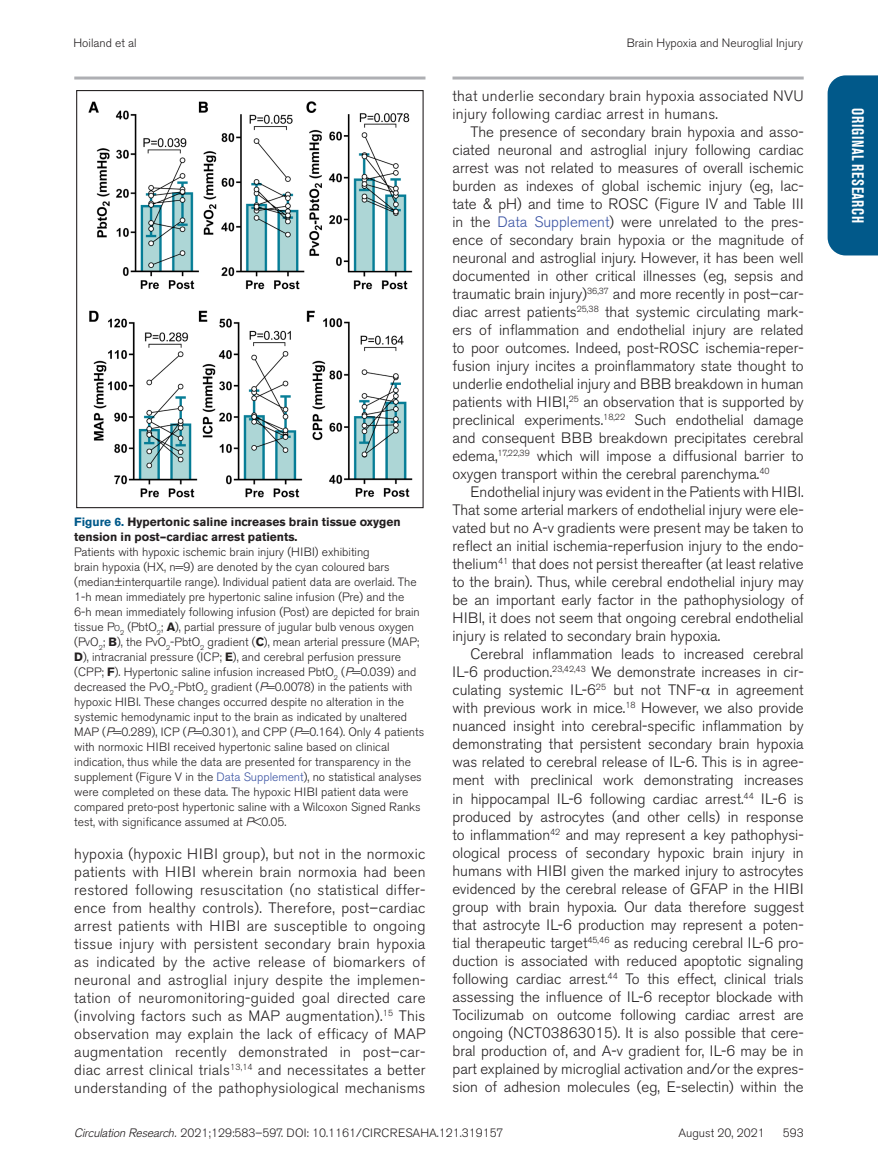
<style>
.page{position:relative;width:878px;height:1175px;background:#fff}
.page>*{position:absolute;margin:0;border:0;box-sizing:border-box;transform-origin:0 0}
.t1{font:700 condensed 16.5px "Akzidenz Grotesk BE";color:#fff;scale:.9 1}
.t2{font:300 15px/18px "Akzidenz Grotesk BE";color:#231f20;text-align:justify}
.t3{font:300 15px/18px "Akzidenz Grotesk BE";letter-spacing:.02em;color:#231f20}
.t4{font:300 12px/15px "Akzidenz Grotesk BE";color:#231f20}
.t5{font:700 12px/15px "Akzidenz Grotesk BE";color:#231f20}
.s1{color:#01598a}
.s2{font-size:8.4px}
.s3{font-weight:700}
.s4{font-family:"Akzidenz Grotesk";font-style:italic}
.s5{color:#3a53a3}
.s6{font-family:"Gandhari Unicode";font-weight:400}
</style>
<div class="page">
<div style="left:827px;top:75px;width:51px;height:180px;background:#01598a"></div>
<svg style="left:74px;top:76px;width:351px;height:4px"></svg>
<svg style="left:452px;top:76px;width:351px;height:4px"></svg>
<svg style="left:76px;top:90px;width:348px;height:419px"></svg>
<p class="t4" style="left:74px;top:36px;width:65px">Hoiland et al</p>
<p class="t4" style="left:626px;top:36px;width:178px">Brain Hypoxia and Neuroglial Injury</p>
<p class="t5" style="left:74px;top:514px;width:328px"><span class="s1">Figure 6.</span> Hypertonic saline increases brain tissue oxygen tension in post–cardiac arrest patients.</p>
<p class="t4" style="left:74px;top:545px;width:351px">Patients with hypoxic ischemic brain injury (HIBI) exhibiting<br>brain hypoxia (HX, n=9) are denoted by the cyan coloured bars (median±interquartile range). Individual patient data are overlaid. The 1-h mean immediately pre hypertonic saline infusion (Pre) and the 6-h mean immediately following infusion (Post) are depicted for brain tissue P<span class="s2">o</span><sub>2</sub> (PbtO<sub>2</sub>; <span class="s3">A</span>), partial pressure of jugular bulb venous oxygen (PvO<sub>2</sub>; <span class="s3">B</span>), the PvO<sub>2</sub>-PbtO<sub>2</sub> gradient (<span class="s3">C</span>), mean arterial pressure (MAP; <span class="s3">D</span>), intracranial pressure (ICP; <span class="s3">E</span>), and cerebral perfusion pressure (CPP; <span class="s3">F</span>). Hypertonic saline infusion increased PbtO<sub>2</sub> (<span class="s4">P</span>=0.039) and decreased the PvO<sub>2</sub>-PbtO<sub>2</sub> gradient (<span class="s4">P</span>=0.0078) in the patients with hypoxic HIBI. These changes occurred despite no alteration in the systemic hemodynamic input to the brain as indicated by unaltered MAP (<span class="s4">P</span>=0.289), ICP (<span class="s4">P</span>=0.301), and CPP (<span class="s4">P</span>=0.164). Only 4 patients with normoxic HIBI received hypertonic saline based on clinical indication, thus while the data are presented for transparency in the supplement (Figure V in the <span class="s5">Data Supplement</span>), no statistical analyses were completed on these data. The hypoxic HIBI patient data were compared preto-post hypertonic saline with a Wilcoxon Signed Ranks test, with significance assumed at <span class="s4">P</span>&lt;0.05.</p>
<p class="t2" style="left:74px;top:844px;width:353px">hypoxia (hypoxic HIBI group), but not in the normoxic patients with HIBI wherein brain normoxia had been restored following resuscitation (no statistical differ&shy;ence from healthy controls). Therefore, post–cardiac arrest patients with HIBI are susceptible to ongoing tissue injury with persistent secondary brain hypoxia as indicated by the active release of biomarkers of neuronal and astroglial injury despite the implemen&shy;tation of neuromonitoring-guided goal directed care (involving factors such as MAP augmentation).<sup>15</sup> This observation may explain the lack of efficacy of MAP augmentation recently demonstrated in post–car&shy;diac arrest clinical trials<sup>13,14</sup> and necessitates a better understanding of the pathophysiological mechanisms</p>
<p class="t3" style="left:452px;top:87px;width:353px">that underlie secondary brain hypoxia associated NVU injury following cardiac arrest in humans.</p>
<p class="t2" style="left:452px;top:123px;width:353px;text-indent:18px">The presence of secondary brain hypoxia and asso&shy;ciated neuronal and astroglial injury following cardiac arrest was not related to measures of overall ischemic burden as indexes of global ischemic injury (eg, lac&shy;tate &amp; pH) and time to ROSC (Figure IV and Table III in the <span class="s5">Data Supplement</span>) were unrelated to the pres&shy;ence of secondary brain hypoxia or the magnitude of neuronal and astroglial injury. However, it has been well documented in other critical illnesses (eg, sepsis and traumatic brain injury)<sup>36,37</sup> and more recently in post–car&shy;diac arrest patients<sup>25,38</sup> that systemic circulating mark&shy;ers of inflammation and endothelial injury are related to poor outcomes. Indeed, post-ROSC ischemia-reper&shy;fusion injury incites a proinflammatory state thought to underlie endothelial injury and BBB breakdown in human patients with HIBI,<sup>25</sup> an observation that is supported by preclinical experiments.<sup>18,22</sup> Such endothelial damage and consequent BBB breakdown precipitates cerebral edema,<sup>17,22,39</sup> which will impose a diffusional barrier to oxygen transport within the cerebral parenchyma.<sup>40</sup></p>
<p class="t2" style="left:452px;top:483px;width:353px;text-indent:18px">Endothelial injury was evident in the Patients with HIBI.<br>That some arterial markers of endothelial injury were ele&shy;vated but no A-v gradients were present may be taken to reflect an initial ischemia-reperfusion injury to the endo&shy;thelium<sup>41</sup> that does not persist thereafter (at least relative to the brain). Thus, while cerebral endothelial injury may be an important early factor in the pathophysiology of HIBI, it does not seem that ongoing cerebral endothelial injury is related to secondary brain hypoxia.</p>
<p class="t2" style="left:452px;top:645px;width:353px;text-indent:18px">Cerebral inflammation leads to increased cerebral IL-6 production.<sup>23,42,43</sup> We demonstrate increases in cir&shy;culating systemic IL-6<sup>25</sup> but not TNF-<span class="s6">α</span> in agreement with previous work in mice.<sup>18</sup> However, we also provide nuanced insight into cerebral-specific inflammation by demonstrating that persistent secondary brain hypoxia was related to cerebral release of IL-6. This is in agree&shy;ment with preclinical work demonstrating increases in hippocampal IL-6 following cardiac arrest.<sup>44</sup> IL-6 is produced by astrocytes (and other cells) in response to inflammation<sup>42</sup> and may represent a key pathophysi&shy;ological process of secondary hypoxic brain injury in humans with HIBI given the marked injury to astrocytes evidenced by the cerebral release of GFAP in the HIBI group with brain hypoxia. Our data therefore suggest that astrocyte IL-6 production may represent a poten&shy;tial therapeutic target<sup>45,46</sup> as reducing cerebral IL-6 pro&shy;duction is associated with reduced apoptotic signaling following cardiac arrest.<sup>44</sup> To this effect, clinical trials assessing the influence of IL-6 receptor blockade with Tocilizumab on outcome following cardiac arrest are ongoing (NCT03863015). It is also possible that cere&shy;bral production of, and A-v gradient for, IL-6 may be in part explained by microglial activation and/or the expres&shy;sion of adhesion molecules (eg, E-selectin) within the</p>
<p class="t4" style="left:74px;top:1125px;width:430px"><span class="s4">Circulation Research.</span> 2021;129:583–597. DOI: 10.1161/CIRCRESAHA.121.319157</p>
<p class="t4" style="left:678px;top:1125px;width:88px">August 20, 2021</p>
<p class="t4" style="left:782px;top:1125px;width:22px">593</p>
<p class="t1" style="left:867px;top:108px;width:127px;rotate:90deg">Original Research</p>
</div>
